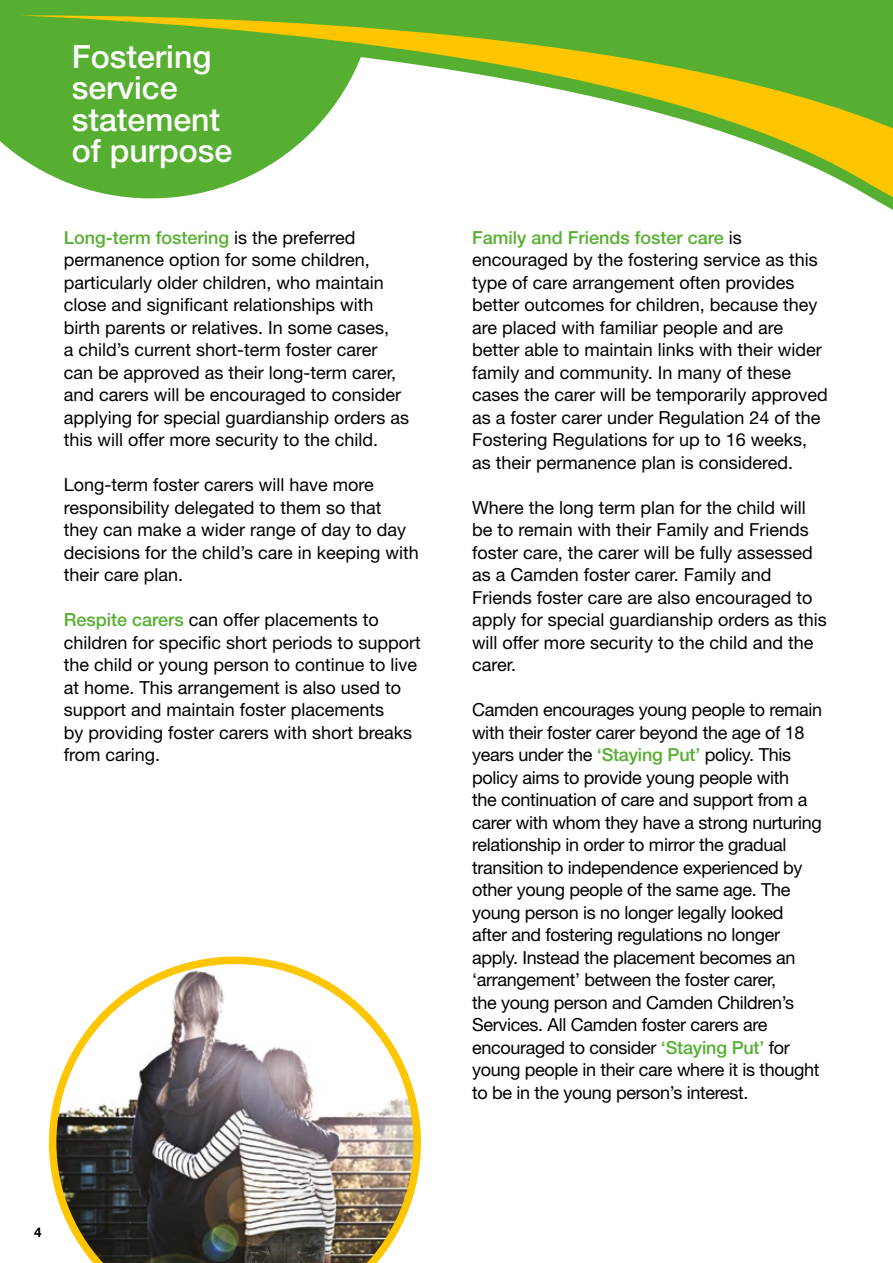
<style>
.page{position:relative;width:893px;height:1263px;background:#fff}
.page>*{position:absolute;margin:0;border:0;box-sizing:border-box;transform-origin:0 0}
.t1{font:500 32.1px/31.5px "Helvetica Neue";color:#fff}
.t2{font:18px/22.5px "Helvetica Neue";color:#000}
.t3{font:18px/22.5px "Helvetica Neue";letter-spacing:-.02em;color:#000}
.t4{font:700 13.5px "Helvetica Neue";color:#000}
.s1{font-weight:500;color:#56af31}
</style>
<div class="page">
<img style="left:49px;top:956px;width:372px;height:307px">
<svg style="left:0;top:0;width:893px;height:210px;fill:#56af31"></svg>
<h1 class="t1" style="left:72px;top:40px;width:162px">Fostering service statement of purpose</h1>
<p class="t2" style="left:64px;top:226px;width:347px"><span class="s1">Long-term fostering</span> is the preferred permanence option for some children, particularly older children, who maintain close and significant relationships with birth parents or relatives. In some cases,<br>a child’s current short-term foster carer can be approved as their long-term carer, and carers will be encouraged to consider applying for special guardianship orders as this will offer more security to the child.</p>
<p class="t2" style="left:64px;top:473px;width:357px">Long-term foster carers will have more responsibility delegated to them so that they can make a wider range of day to day decisions for the child’s care in keeping with their care plan.</p>
<p class="t2" style="left:64px;top:608px;width:359px"><span class="s1">Respite carers</span> can offer placements to children for specific short periods to support the child or young person to continue to live at home. This arrangement is also used to support and maintain foster placements<br>by providing foster carers with short breaks from caring.</p>
<p class="t4" style="left:34px;top:1224px;width:9px">4</p>
<p class="t2" style="left:472px;top:226px;width:357px"><span class="s1">Family and Friends foster care</span> is encouraged by the fostering service as this type of care arrangement often provides better outcomes for children, because they are placed with familiar people and are better able to maintain links with their wider family and community. In many of these cases the carer will be temporarily approved as a foster carer under Regulation 24 of the Fostering Regulations for up to 16 weeks, as their permanence plan is considered.</p>
<p class="t2" style="left:472px;top:496px;width:356px">Where the long term plan for the child will be to remain with their Family and Friends foster care, the carer will be fully assessed as a Camden foster carer. Family and Friends foster care are also encouraged to apply for special guardianship orders as this will offer more security to the child and the carer.</p>
<p class="t3" style="left:472px;top:698px;width:352px">Camden encourages young people to remain with their foster carer beyond the age of 18 years under the <span class="s1">‘Staying Put’</span> policy. This policy aims to provide young people with<br>the continuation of care and support from a carer with whom they have a strong nurturing relationship in order to mirror the gradual transition to independence experienced by other young people of the same age. The young person is no longer legally looked after and fostering regulations no longer apply. Instead the placement becomes an ‘arrangement’ between the foster carer,<br>the young person and Camden Children’s Services. All Camden foster carers are encouraged to consider <span class="s1">‘Staying Put’</span> for young people in their care where it is thought to be in the young person’s interest.</p>
</div>
